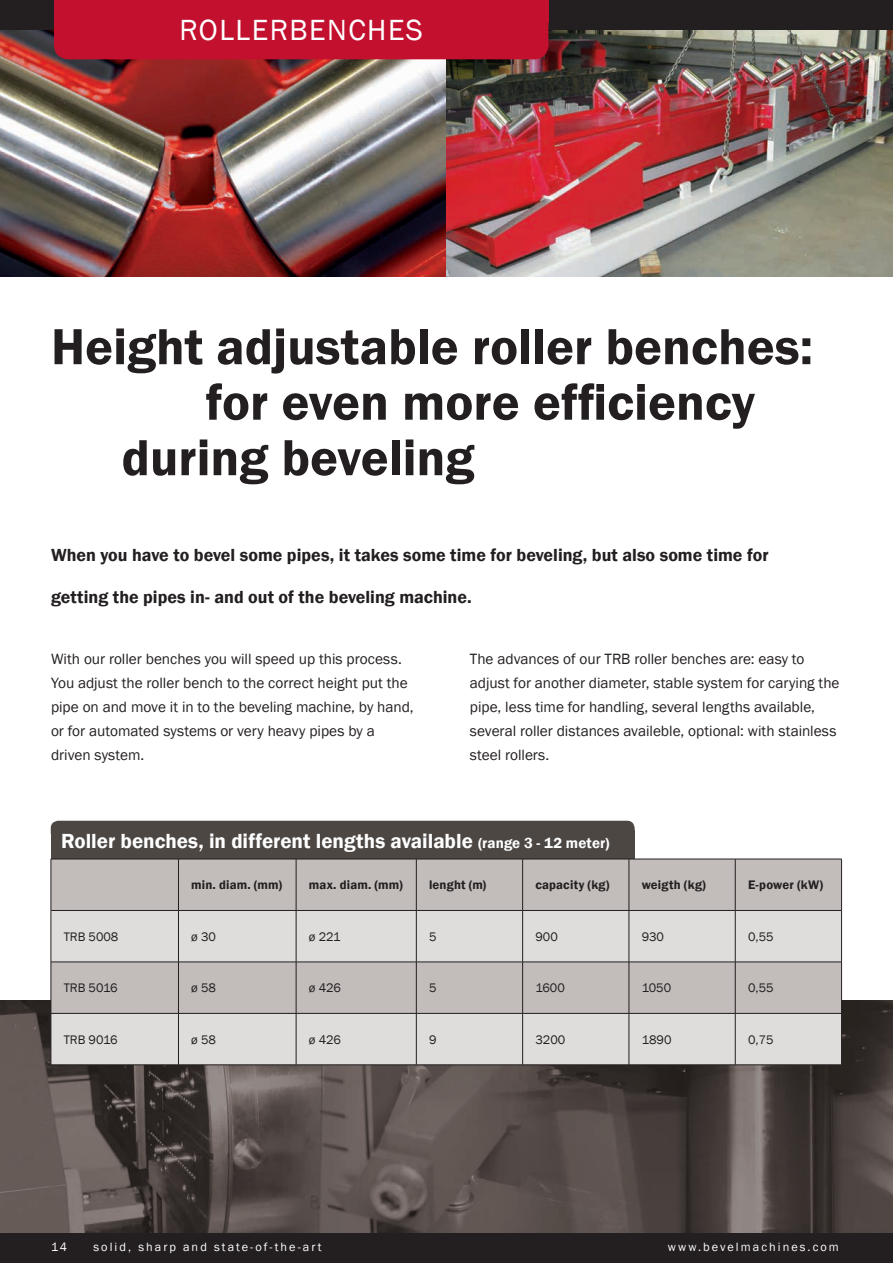
<style>
.page{position:relative;width:893px;height:1263px;background:#fff}
.page>*{position:absolute;margin:0;border:0;box-sizing:border-box;transform-origin:0 0}
.t1{font:600 52.5px "Franklin Gothic";color:#231f20}
.t2{font:30px "Franklin Gothic";letter-spacing:.05em;color:#fff}
.t3{font:600 21px "Franklin Gothic";color:#fff}
.t4{font:600 18px "Franklin Gothic";color:#231f20}
.t5{font:15.3px/24px "Franklin Gothic";color:#231f20}
.t6{font:12.75px "Franklin Gothic";color:#231f20}
.t7{font:600 12.75px "Franklin Gothic";letter-spacing:.015em;color:#231f20}
.t8{font:12.3px "Franklin Gothic";letter-spacing:.165em;color:#fff}
.s1{font-size:15px}
</style>
<div class="page">
<img style="left:0;top:1000px;width:893px;height:233px">
<div style="left:51px;top:830px;width:584px;height:30px;background:#4d4743"></div>
<div style="left:51px;top:821px;width:584px;height:19px;background:#4d4743;border-radius:7px"></div>
<div style="left:52px;top:860px;width:789px;height:50px;background:#c2bcba"></div>
<svg style="left:52px;top:911px;width:789px;height:153px;background:#d4d1cf"></svg>
<hr style="left:51px;top:859px;width:127px;height:1px;background:#231f20">
<hr style="left:51px;top:859px;width:1px;height:51px;background:#231f20">
<hr style="left:178px;top:859px;width:118px;height:1px;background:#231f20">
<hr style="left:296px;top:859px;width:120px;height:1px;background:#231f20">
<hr style="left:416px;top:859px;width:107px;height:1px;background:#231f20">
<hr style="left:523px;top:859px;width:106px;height:1px;background:#231f20">
<hr style="left:629px;top:859px;width:106px;height:1px;background:#231f20">
<hr style="left:735px;top:859px;width:107px;height:1px;background:#231f20">
<hr style="left:51px;top:910px;width:1px;height:52px;background:#231f20">
<hr style="left:51px;top:962px;width:1px;height:51px;background:#231f20">
<hr style="left:51px;top:1013px;width:1px;height:52px;background:#231f20">
<hr style="left:178px;top:859px;width:1px;height:51px;background:#231f20">
<hr style="left:296px;top:859px;width:1px;height:51px;background:#231f20">
<hr style="left:416px;top:859px;width:1px;height:51px;background:#231f20">
<hr style="left:522px;top:859px;width:1px;height:51px;background:#231f20">
<hr style="left:629px;top:859px;width:1px;height:51px;background:#231f20">
<hr style="left:735px;top:859px;width:1px;height:51px;background:#231f20">
<hr style="left:841px;top:859px;width:1px;height:51px;background:#231f20">
<hr style="left:51px;top:910px;width:127px;height:1px;background:#231f20">
<hr style="left:178px;top:910px;width:118px;height:1px;background:#231f20">
<hr style="left:178px;top:910px;width:1px;height:52px;background:#231f20">
<hr style="left:296px;top:910px;width:120px;height:1px;background:#231f20">
<hr style="left:296px;top:910px;width:1px;height:52px;background:#231f20">
<hr style="left:416px;top:910px;width:107px;height:1px;background:#231f20">
<hr style="left:416px;top:910px;width:1px;height:52px;background:#231f20">
<hr style="left:523px;top:910px;width:106px;height:1px;background:#231f20">
<hr style="left:522px;top:910px;width:1px;height:52px;background:#231f20">
<hr style="left:629px;top:910px;width:106px;height:1px;background:#231f20">
<hr style="left:629px;top:910px;width:1px;height:52px;background:#231f20">
<hr style="left:735px;top:910px;width:107px;height:1px;background:#231f20">
<hr style="left:735px;top:910px;width:1px;height:52px;background:#231f20">
<hr style="left:841px;top:910px;width:1px;height:52px;background:#231f20">
<hr style="left:51px;top:962px;width:127px;height:1px;background:#231f20">
<hr style="left:178px;top:962px;width:118px;height:1px;background:#231f20">
<hr style="left:178px;top:962px;width:1px;height:51px;background:#231f20">
<hr style="left:296px;top:962px;width:120px;height:1px;background:#231f20">
<hr style="left:296px;top:962px;width:1px;height:51px;background:#231f20">
<hr style="left:416px;top:962px;width:107px;height:1px;background:#231f20">
<hr style="left:416px;top:962px;width:1px;height:51px;background:#231f20">
<hr style="left:523px;top:962px;width:106px;height:1px;background:#231f20">
<hr style="left:522px;top:962px;width:1px;height:51px;background:#231f20">
<hr style="left:629px;top:962px;width:106px;height:1px;background:#231f20">
<hr style="left:629px;top:962px;width:1px;height:51px;background:#231f20">
<hr style="left:735px;top:962px;width:107px;height:1px;background:#231f20">
<hr style="left:735px;top:962px;width:1px;height:51px;background:#231f20">
<hr style="left:841px;top:962px;width:1px;height:51px;background:#231f20">
<hr style="left:51px;top:1013px;width:127px;height:1px;background:#231f20">
<hr style="left:178px;top:1013px;width:118px;height:1px;background:#231f20">
<hr style="left:178px;top:1013px;width:1px;height:52px;background:#231f20">
<hr style="left:296px;top:1013px;width:120px;height:1px;background:#231f20">
<hr style="left:296px;top:1013px;width:1px;height:52px;background:#231f20">
<hr style="left:416px;top:1013px;width:107px;height:1px;background:#231f20">
<hr style="left:416px;top:1013px;width:1px;height:52px;background:#231f20">
<hr style="left:523px;top:1013px;width:106px;height:1px;background:#231f20">
<hr style="left:522px;top:1013px;width:1px;height:52px;background:#231f20">
<hr style="left:629px;top:1013px;width:106px;height:1px;background:#231f20">
<hr style="left:629px;top:1013px;width:1px;height:52px;background:#231f20">
<hr style="left:735px;top:1013px;width:107px;height:1px;background:#231f20">
<hr style="left:735px;top:1013px;width:1px;height:52px;background:#231f20">
<hr style="left:841px;top:1013px;width:1px;height:52px;background:#231f20">
<hr style="left:51px;top:1064px;width:127px;height:1px;background:#231f20">
<hr style="left:178px;top:1064px;width:118px;height:1px;background:#231f20">
<hr style="left:296px;top:1064px;width:120px;height:1px;background:#231f20">
<hr style="left:416px;top:1064px;width:107px;height:1px;background:#231f20">
<hr style="left:523px;top:1064px;width:106px;height:1px;background:#231f20">
<hr style="left:629px;top:1064px;width:106px;height:1px;background:#231f20">
<hr style="left:735px;top:1064px;width:107px;height:1px;background:#231f20">
<div style="left:0;top:1233px;width:893px;height:30px;background:#231f20"></div>
<img style="left:0;top:30px;width:893px;height:246px">
<div style="left:0;top:0;width:893px;height:30px;background:#231f20"></div>
<div style="left:54px;top:0;width:494px;height:59px;background:#c3102f"></div>
<h2 class="t2" style="left:179px;top:12px;width:245px">ROLLERBENCHES</h2>
<h1 class="t1" style="left:51px;top:314px;width:764px">Height adjustable roller benches:</h1>
<h1 class="t1" style="left:206px;top:370px;width:551px">for even more efficiency</h1>
<h1 class="t1" style="left:122px;top:425px;width:354px">during beveling</h1>
<p class="t4" style="left:51px;top:544px;width:719px">When you have to bevel some pipes, it takes some time for beveling, but also some time for</p>
<p class="t4" style="left:51px;top:586px;width:422px">getting the pipes in- and out of the beveling machine.</p>
<p class="t5" style="left:51px;top:647px;width:364px">With our roller benches you will speed up this process.<br>You adjust the roller bench to the correct height put the pipe on and move it in to the beveling machine, by hand, or for automated systems or very heavy pipes by a driven system.</p>
<p class="t5" style="left:470px;top:647px;width:371px">The advances of our TRB roller benches are: easy to adjust for another diameter, stable system for carying the pipe, less time for handling, several lengths available, several roller distances availeble, optional: with stainless steel rollers.</p>
<h3 class="t3" style="left:61px;top:828px;width:550px">Roller benches, in different lengths available <span class="s1">(range 3 - 12 meter)</span></h3>
<p class="t7" style="left:191px;top:877px;width:92px">min. diam. (mm)</p>
<p class="t7" style="left:309px;top:877px;width:95px">max. diam. (mm)</p>
<p class="t7" style="left:429px;top:877px;width:59px">lenght (m)</p>
<p class="t7" style="left:535px;top:877px;width:76px">capacity (kg)</p>
<p class="t7" style="left:642px;top:877px;width:66px">weigth (kg)</p>
<p class="t7" style="left:748px;top:877px;width:77px">E-power (kW)</p>
<p class="t6" style="left:64px;top:928px;width:56px">TRB 5008</p>
<p class="t6" style="left:191px;top:928px;width:26px">ø 30</p>
<p class="t6" style="left:309px;top:928px;width:33px">ø 221</p>
<p class="t6" style="left:429px;top:928px;width:9px">5</p>
<p class="t6" style="left:535px;top:928px;width:24px">900</p>
<p class="t6" style="left:642px;top:928px;width:24px">930</p>
<p class="t6" style="left:748px;top:928px;width:27px">0,55</p>
<p class="t6" style="left:64px;top:980px;width:55px">TRB 5016</p>
<p class="t6" style="left:191px;top:980px;width:26px">ø 58</p>
<p class="t6" style="left:309px;top:980px;width:34px">ø 426</p>
<p class="t6" style="left:429px;top:980px;width:9px">5</p>
<p class="t6" style="left:535px;top:980px;width:31px">1600</p>
<p class="t6" style="left:642px;top:980px;width:31px">1050</p>
<p class="t6" style="left:748px;top:980px;width:27px">0,55</p>
<p class="t6" style="left:64px;top:1031px;width:55px">TRB 9016</p>
<p class="t6" style="left:191px;top:1031px;width:26px">ø 58</p>
<p class="t6" style="left:309px;top:1031px;width:34px">ø 426</p>
<p class="t6" style="left:429px;top:1031px;width:9px">9</p>
<p class="t6" style="left:535px;top:1031px;width:31px">3200</p>
<p class="t6" style="left:642px;top:1031px;width:31px">1890</p>
<p class="t6" style="left:748px;top:1031px;width:27px">0,75</p>
<p class="t8" style="left:51px;top:1240px;width:18px">14</p>
<p class="t8" style="left:94px;top:1240px;width:230px">solid, sharp and state-of-the-art</p>
<p class="t8" style="left:668px;top:1240px;width:173px">www.bevelmachines.com</p>
</div>
